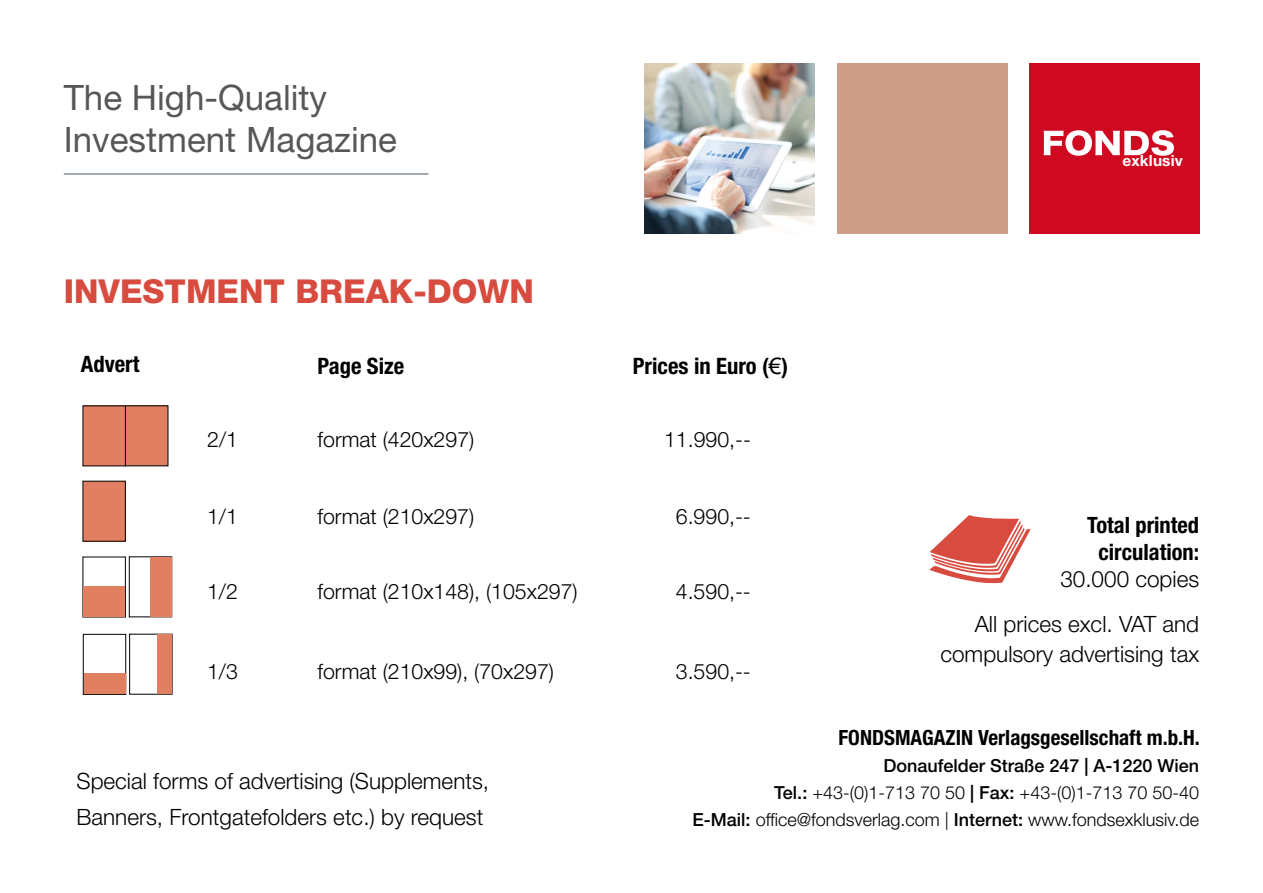
<style>
.page{position:relative;width:1263px;height:893px;background:#fff}
.page>*{position:absolute;margin:0;border:0;box-sizing:border-box;transform-origin:0 0}
.t1{font:34.95px/42px "Helvetica Neue LT Std";color:#575756}
.t2{font:800 33px "Helvetica Neue LT Std";color:#d84b3f}
.t3{font:700 condensed 22.65px "Helvetica Neue LT Std";color:#000}
.t4{font:300 22.5px/30px "Helvetica Neue LT Std";color:#000;text-align:right}
.t5{font:700 condensed 22.5px/27px "Helvetica Neue LT Std";color:#000;text-align:center}
.t6{font:300 21.3px "Helvetica Neue LT Std";color:#000}
.t7{font:700 condensed 21px "Helvetica Neue LT Std";color:#000}
.t8{font:300 18px/27px "Helvetica Neue LT Std";color:#000;text-align:right}
.t9{font:700 15.45px "Helvetica Neue LT Std";letter-spacing:.01em;color:#fff}
.s1{font-family:"Arial";font-weight:400;font-stretch:normal}
.s2{font-weight:500}
</style>
<div class="page">
<div style="left:83px;top:406px;width:42px;height:60px;background:#e17f63"></div>
<div style="left:126px;top:406px;width:42px;height:60px;background:#e17f63"></div>
<div style="left:125px;top:405px;width:43px;height:61px;border:1px solid #000"></div>
<div style="left:83px;top:481px;width:42px;height:60px;background:#e17f63"></div>
<div style="left:83px;top:481px;width:43px;height:61px;border:1px solid #000"></div>
<div style="left:83px;top:557px;width:43px;height:60px;border:1px solid #000"></div>
<div style="left:83px;top:587px;width:42px;height:30px;background:#e17f63"></div>
<div style="left:83px;top:634px;width:43px;height:61px;border:1px solid #000"></div>
<div style="left:84px;top:674px;width:41px;height:20px;background:#e17f63"></div>
<div style="left:129px;top:556px;width:43px;height:61px;border:1px solid #000"></div>
<div style="left:150px;top:557px;width:21px;height:60px;background:#e17f63"></div>
<div style="left:129px;top:634px;width:43px;height:61px;border:1px solid #000"></div>
<div style="left:157px;top:634px;width:15px;height:60px;background:#e17f63"></div>
<hr style="left:64px;top:173px;width:364px;height:2px;background:#868f96">
<svg style="left:929px;top:515px;width:101px;height:68px"></svg>
<div style="left:838px;top:64px;width:170px;height:170px;background:#ce9e88"></div>
<div style="left:1029px;top:64px;width:170px;height:170px;background:#cf091f"></div>
<svg style="left:1043px;top:130px;width:131px;height:26px"></svg>
<img style="left:645px;top:64px;width:170px;height:170px">
<h1 class="t1" style="left:64px;top:76px;width:335px">The High-Quality<br>Investment Magazine</h1>
<h2 class="t2" style="left:64px;top:272px;width:471px">INVESTMENT BREAK-DOWN</h2>
<p class="t3" style="left:81px;top:350px;width:60px">Advert</p>
<p class="t3" style="left:318px;top:352px;width:88px">Page Size</p>
<p class="t3" style="left:633px;top:352px;width:157px">Prices in Euro (<span class="s1">€</span>)</p>
<p class="t6" style="left:207px;top:426px;width:32px">2/1</p>
<p class="t6" style="left:318px;top:426px;width:158px">format (420x297)</p>
<p class="t6" style="left:664px;top:426px;width:88px">11.990,--</p>
<p class="t6" style="left:207px;top:504px;width:32px">1/1</p>
<p class="t6" style="left:318px;top:504px;width:158px">format (210x297)</p>
<p class="t6" style="left:676px;top:504px;width:76px">6.990,--</p>
<p class="t6" style="left:207px;top:578px;width:32px">1/2</p>
<p class="t6" style="left:318px;top:578px;width:262px">format (210x148), (105x297)</p>
<p class="t6" style="left:676px;top:578px;width:76px">4.590,--</p>
<p class="t6" style="left:207px;top:658px;width:32px">1/3</p>
<p class="t6" style="left:318px;top:658px;width:238px">format (210x99), (70x297)</p>
<p class="t6" style="left:676px;top:658px;width:76px">3.590,--</p>
<p class="t9" style="left:1122px;top:151px;width:62px">exklusiv</p>
<p class="t5" style="left:1087px;top:512px;width:113px">Total printed circulation:</p>
<p class="t4" style="left:1060px;top:564px;width:140px">30.000 copies</p>
<p class="t4" style="left:940px;top:608px;width:260px">All prices excl. VAT and compulsory advertising tax</p>
<p class="t4" style="left:77px;top:762px;width:414px;line-height:36px;text-align:left">Special forms of advertising (Supplements,<br>Banners, Frontgatefolders etc.) by request</p>
<p class="t7" style="left:838px;top:725px;width:363px">FONDSMAGAZIN Verlagsgesellschaft m.b.H.</p>
<p class="t8" style="left:693px;top:752px;width:508px"><span class="s2">Donaufelder Straße 247 | A-1220 Wien<br>Tel.:</span> +43-(0)1-713 70 50 <span class="s2">| Fax:</span> +43-(0)1-713 70 50-40<br><span class="s2">E-Mail:</span> office@fondsverlag.com | <span class="s2">Internet:</span> www.fondsexklusiv.de</p>
</div>
